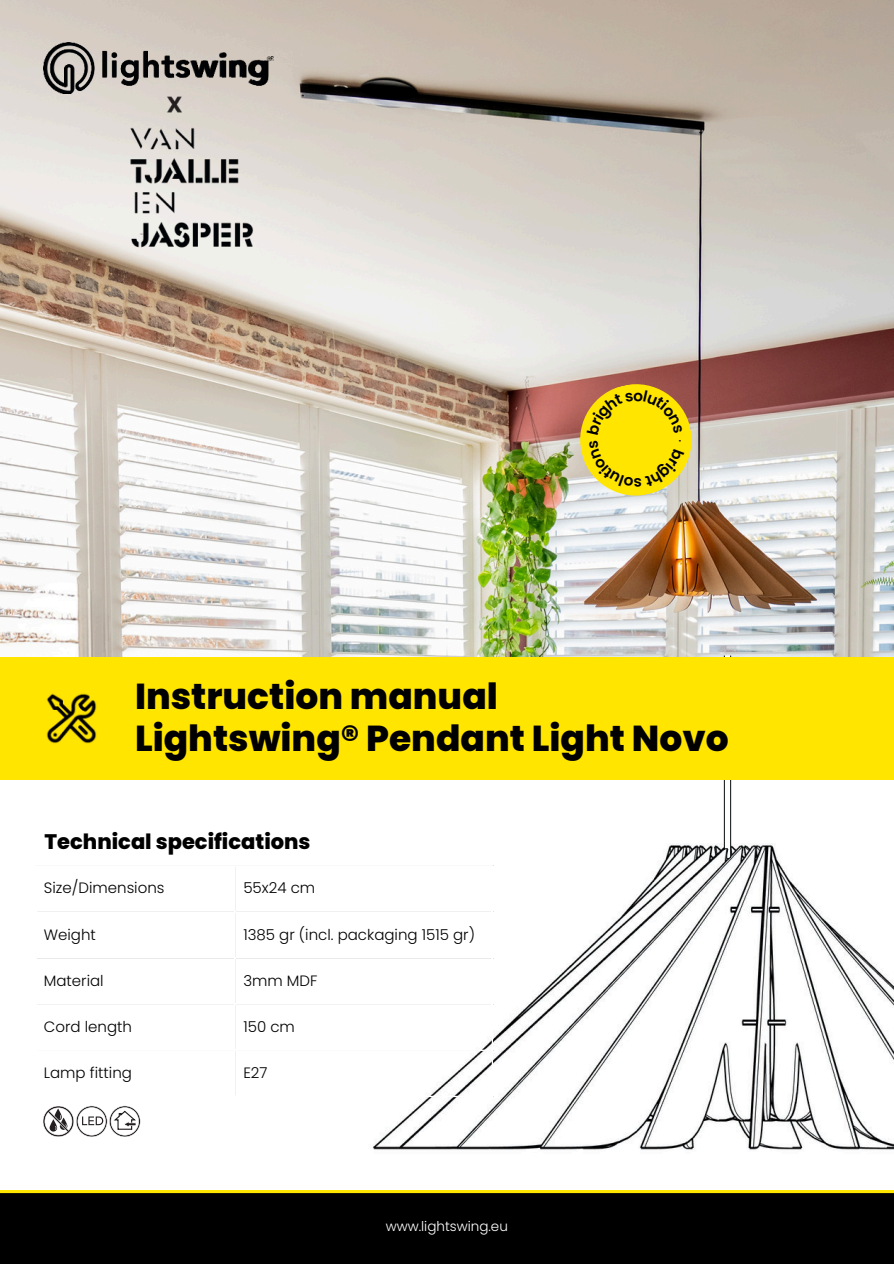
<style>
.page{position:relative;width:894px;height:1264px;background:#fff}
.page>*{position:absolute;margin:0;border:0;box-sizing:border-box;transform-origin:0 0}
.t1{font:800 36px/41.7px "Poppins";color:#000}
.t2{font:800 21px "Poppins";color:#000}
.t3{font:300 15px "Poppins";color:#000}
.t4{font:300 13.5px "Poppins";color:#fff}
</style>
<div class="page">
<img style="left:0;top:0;width:893px;height:657px">
<img style="left:368px;top:809px;width:525px;height:341px">
<svg style="left:723px;top:655px;width:8px;height:204px"></svg>
<div style="left:0;top:657px;width:893px;height:122px;background:#ffe500"></div>
<img style="left:46px;top:693px;width:51px;height:51px">
<div style="left:0;top:1190px;width:893px;height:73px;background:#000"></div>
<img style="left:32px;top:31px;width:252px;height:228px">
<svg style="left:43px;top:1105px;width:98px;height:32px"></svg>
<hr style="left:491px;top:866px;width:2px;height:229px;background:#fff">
<hr style="left:35px;top:865px;width:458px;height:1px;background:#fff">
<hr style="left:35px;top:911px;width:458px;height:1px;background:#fff">
<hr style="left:35px;top:957px;width:458px;height:1px;background:#fff">
<hr style="left:35px;top:1003px;width:458px;height:1px;background:#fff">
<hr style="left:35px;top:1049px;width:458px;height:1px;background:#fff">
<hr style="left:35px;top:1095px;width:458px;height:2px;background:#fff">
<svg style="left:574px;top:379px;width:122px;height:122px"></svg>
<h1 class="t1" style="left:135px;top:676px;width:595px">Instruction manual<br>Lightswing® Pendant Light Novo</h1>
<h2 class="t2" style="left:45px;top:829px;width:267px">Technical specifications</h2>
<p class="t3" style="left:44px;top:879px;width:122px">Size/Dimensions</p>
<p class="t3" style="left:243px;top:879px;width:73px">55x24 cm</p>
<p class="t3" style="left:44px;top:925px;width:54px">Weight</p>
<p class="t3" style="left:243px;top:925px;width:233px">1385 gr (incl. packaging 1515 gr)</p>
<p class="t3" style="left:44px;top:971px;width:61px">Material</p>
<p class="t3" style="left:243px;top:971px;width:76px">3mm MDF</p>
<p class="t3" style="left:44px;top:1017px;width:90px">Cord length</p>
<p class="t3" style="left:243px;top:1017px;width:53px">150 cm</p>
<p class="t3" style="left:44px;top:1063px;width:90px">Lamp fitting</p>
<p class="t3" style="left:243px;top:1063px;width:26px">E27</p>
<p class="t4" style="left:385px;top:1218px;width:124px">www.lightswing.eu</p>
</div>
